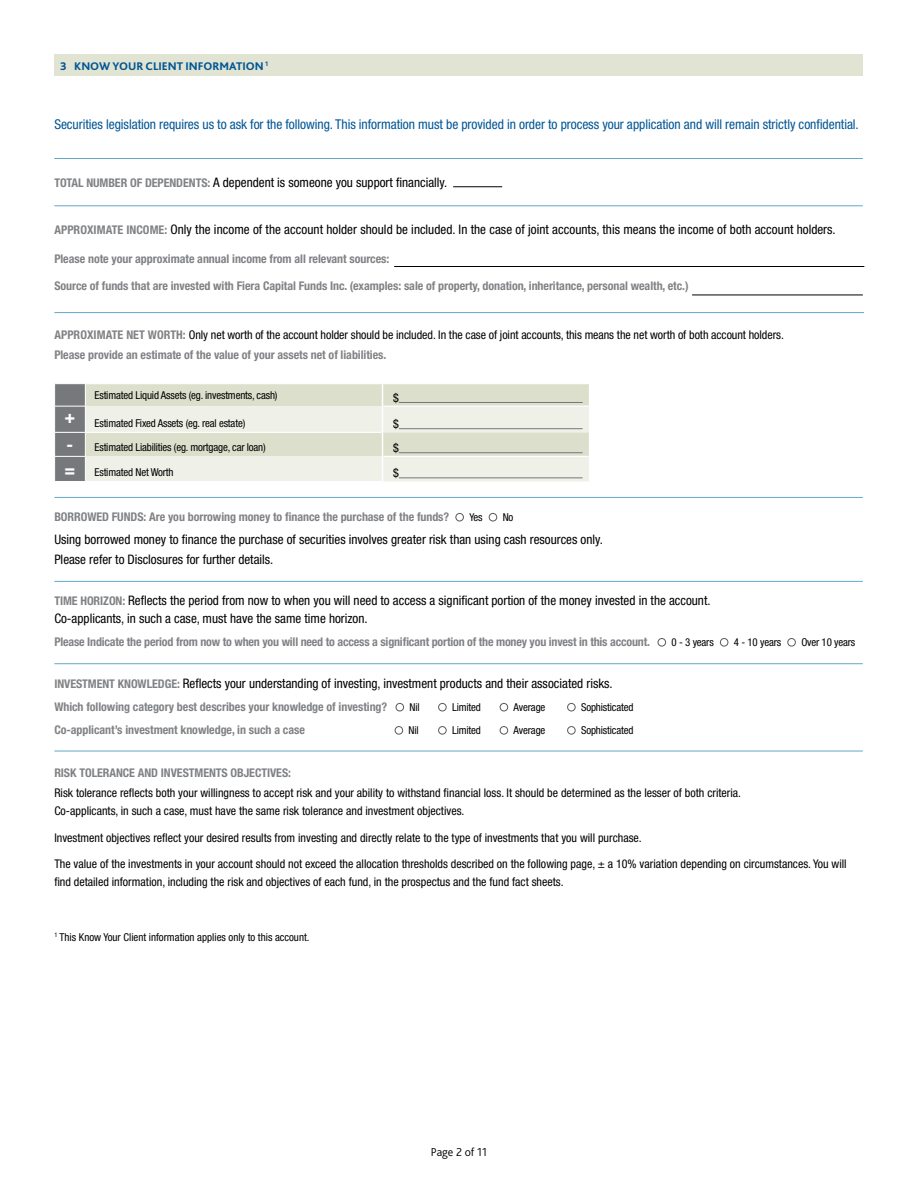
<style>
.page{position:relative;width:918px;height:1188px;background:#fff}
.page>*{position:absolute;margin:0;border:0;box-sizing:border-box;transform-origin:0 0}
.t1{font:condensed 13.5px "Helvetica Neue LT Std";letter-spacing:-.005em;color:#005695}
.t2{font:condensed 13.2px/20.1px "Helvetica Neue LT Std";color:#000}
.t3{font:condensed 12px/18px "Helvetica Neue LT Std";color:#000}
.t4{font:700 condensed 12px "Helvetica Neue LT Std";letter-spacing:-.005em;color:#808285}
.t5{font:300 12px "Bliss 2";color:#000}
.t6{font:800 11.7px "Bliss 2";color:#005695}
.t7{font:condensed 10.8px "Helvetica Neue LT Std";letter-spacing:-.015em;color:#000}
.s1{font-weight:700;font-size:12px;color:#808285}
.s2{font-weight:700;color:#808285}
.s3{font-weight:700;font-size:18px;color:#fff}
</style>
<div class="page">
<div style="left:55px;top:54px;width:808px;height:22px;background:#e2e4d3"></div>
<hr style="left:54px;top:158px;width:809px;height:1px;background:#63a8cb">
<hr style="left:453px;top:186px;width:49px;height:1px;background:#000">
<hr style="left:54px;top:205px;width:809px;height:1px;background:#63a8cb">
<hr style="left:54px;top:312px;width:810px;height:1px;background:#63a8cb">
<svg style="left:54px;top:384px;width:535px;height:97px;background:#e0e2d6"></svg>
<hr style="left:399px;top:402px;width:184px;height:1px;background:#77787b">
<hr style="left:399px;top:428px;width:184px;height:1px;background:#77787b">
<hr style="left:399px;top:452px;width:184px;height:1px;background:#77787b">
<hr style="left:399px;top:477px;width:184px;height:1px;background:#77787b">
<hr style="left:54px;top:497px;width:809px;height:1px;background:#63a8cb">
<div style="left:456px;top:513px;width:8px;height:8px;border:1px solid #58595b;border-radius:50%"></div>
<div style="left:489px;top:513px;width:8px;height:8px;border:1px solid #58595b;border-radius:50%"></div>
<hr style="left:54px;top:581px;width:809px;height:1px;background:#63a8cb">
<div style="left:658px;top:638px;width:8px;height:8px;border:1px solid #58595b;border-radius:50%"></div>
<div style="left:720px;top:638px;width:8px;height:8px;border:1px solid #58595b;border-radius:50%"></div>
<div style="left:788px;top:638px;width:8px;height:8px;border:1px solid #58595b;border-radius:50%"></div>
<hr style="left:54px;top:663px;width:809px;height:1px;background:#63a8cb">
<div style="left:396px;top:703px;width:8px;height:8px;border:1px solid #58595b;border-radius:50%"></div>
<div style="left:438px;top:703px;width:8px;height:8px;border:1px solid #58595b;border-radius:50%"></div>
<div style="left:500px;top:703px;width:8px;height:8px;border:1px solid #58595b;border-radius:50%"></div>
<div style="left:567px;top:703px;width:8px;height:8px;border:1px solid #58595b;border-radius:50%"></div>
<div style="left:395px;top:726px;width:8px;height:8px;border:1px solid #58595b;border-radius:50%"></div>
<div style="left:438px;top:726px;width:8px;height:8px;border:1px solid #58595b;border-radius:50%"></div>
<div style="left:500px;top:726px;width:8px;height:8px;border:1px solid #58595b;border-radius:50%"></div>
<div style="left:567px;top:726px;width:8px;height:8px;border:1px solid #58595b;border-radius:50%"></div>
<hr style="left:54px;top:751px;width:809px;height:1px;background:#63a8cb">
<hr style="left:394px;top:266px;width:470px;height:1px;background:#000">
<hr style="left:692px;top:295px;width:171px;height:1px;background:#000">
<p class="t6" style="left:60px;top:59px;width:210px">3 KNOW YOUR CLIENT INFORMATION <sup>1</sup></p>
<p class="t1" style="left:54px;top:117px;width:806px">Securities legislation requires us to ask for the following. This information must be provided in order to process your application and will remain strictly confidential.</p>
<p class="t2" style="left:54px;top:172px;width:394px"><span class="s1">TOTAL NUMBER OF DEPENDENTS:</span> A dependent is someone you support financially.</p>
<p class="t2" style="left:54px;top:220px;width:783px"><span class="s1">APPROXIMATE INCOME:</span> Only the income of the account holder should be included. In the case of joint accounts, this means the income of both account holders.</p>
<p class="t4" style="left:54px;top:251px;width:337px">Please note your approximate annual income from all relevant sources:</p>
<p class="t4" style="left:54px;top:278px;width:636px">Source of funds that are invested with Fiera Capital Funds Inc. (examples: sale of property, donation, inheritance, personal wealth, etc.)</p>
<p class="t3" style="left:54px;top:325px;width:731px;line-height:19.4px"><span class="s2">APPROXIMATE NET WORTH:</span> Only net worth of the account holder should be included. In the case of joint accounts, this means the net worth of both account holders.<br><span class="s2">Please provide an estimate of the value of your assets net of liabilities.</span></p>
<p class="t7" style="left:95px;top:389px;width:184px">Estimated Liquid Assets (eg. investments, cash)</p>
<p class="t3" style="left:393px;top:389px;width:7px">$</p>
<p class="t7" style="left:65px;top:417px;width:182px"><sup>+</sup> Estimated Fixed Assets (eg. real estate)</p>
<p class="t3" style="left:393px;top:415px;width:7px">$</p>
<p class="t7" style="left:67px;top:441px;width:201px"><span class="s3">-</span> Estimated Liabilities (eg. mortgage, car loan)</p>
<p class="t3" style="left:393px;top:439px;width:7px">$</p>
<p class="t7" style="left:65px;top:466px;width:111px"><span class="s3">=</span> Estimated Net Worth</p>
<p class="t3" style="left:393px;top:464px;width:7px">$</p>
<p class="t4" style="left:54px;top:510px;width:397px">BORROWED FUNDS: Are you borrowing money to finance the purchase of the funds?</p>
<p class="t7" style="left:469px;top:511px;width:15px">Yes</p>
<p class="t7" style="left:503px;top:511px;width:12px">No</p>
<p class="t2" style="left:54px;top:529px;width:550px">Using borrowed money to finance the purchase of securities involves greater risk than using cash resources only.<br>Please refer to Disclosures for further details.</p>
<p class="t2" style="left:54px;top:591px;width:658px;line-height:18px"><span class="s1">TIME HORIZON:</span> Reflects the period from now to when you will need to access a significant portion of the money invested in the account.<br>Co-applicants, in such a case, must have the same time horizon.</p>
<p class="t4" style="left:54px;top:635px;width:597px">Please Indicate the period from now to when you will need to access a significant portion of the money you invest in this account.</p>
<p class="t7" style="left:672px;top:636px;width:44px">0 - 3 years</p>
<p class="t7" style="left:734px;top:636px;width:49px">4 - 10 years</p>
<p class="t7" style="left:801px;top:636px;width:55px">Over 10 years</p>
<p class="t2" style="left:54px;top:673px;width:560px"><span class="s1">INVESTMENT KNOWLEDGE:</span> Reflects your understanding of investing, investment products and their associated risks.</p>
<p class="t4" style="left:54px;top:700px;width:335px">Which following category best describes your knowledge of investing?</p>
<p class="t7" style="left:410px;top:701px;width:12px">Nil</p>
<p class="t7" style="left:452px;top:701px;width:30px">Limited</p>
<p class="t7" style="left:514px;top:701px;width:33px">Average</p>
<p class="t7" style="left:581px;top:701px;width:54px">Sophisticated</p>
<p class="t4" style="left:54px;top:723px;width:252px">Co-applicant’s investment knowledge, in such a case</p>
<p class="t7" style="left:409px;top:724px;width:12px">Nil</p>
<p class="t7" style="left:452px;top:724px;width:30px">Limited</p>
<p class="t7" style="left:514px;top:724px;width:33px">Average</p>
<p class="t7" style="left:581px;top:724px;width:54px">Sophisticated</p>
<p class="t4" style="left:54px;top:765px;width:238px">RISK TOLERANCE AND INVESTMENTS OBJECTIVES:</p>
<p class="t3" style="left:54px;top:784px;width:688px">Risk tolerance reflects both your willingness to accept risk and your ability to withstand financial loss. It should be determined as the lesser of both criteria.<br>Co-applicants, in such a case, must have the same risk tolerance and investment objectives.</p>
<p class="t3" style="left:54px;top:828px;width:589px">Investment objectives reflect your desired results from investing and directly relate to the type of investments that you will purchase.</p>
<p class="t3" style="left:54px;top:855px;width:794px">The value of the investments in your account should not exceed the allocation thresholds described on the following page, ± a 10% variation depending on circumstances. You will find detailed information, including the risk and objectives of each fund, in the prospectus and the fund fact sheets.</p>
<p class="t7" style="left:54px;top:931px;width:257px"><sup>1</sup> This Know Your Client information applies only to this account.</p>
<p class="t5" style="left:431px;top:1145px;width:58px">Page 2 of 11</p>
</div>
